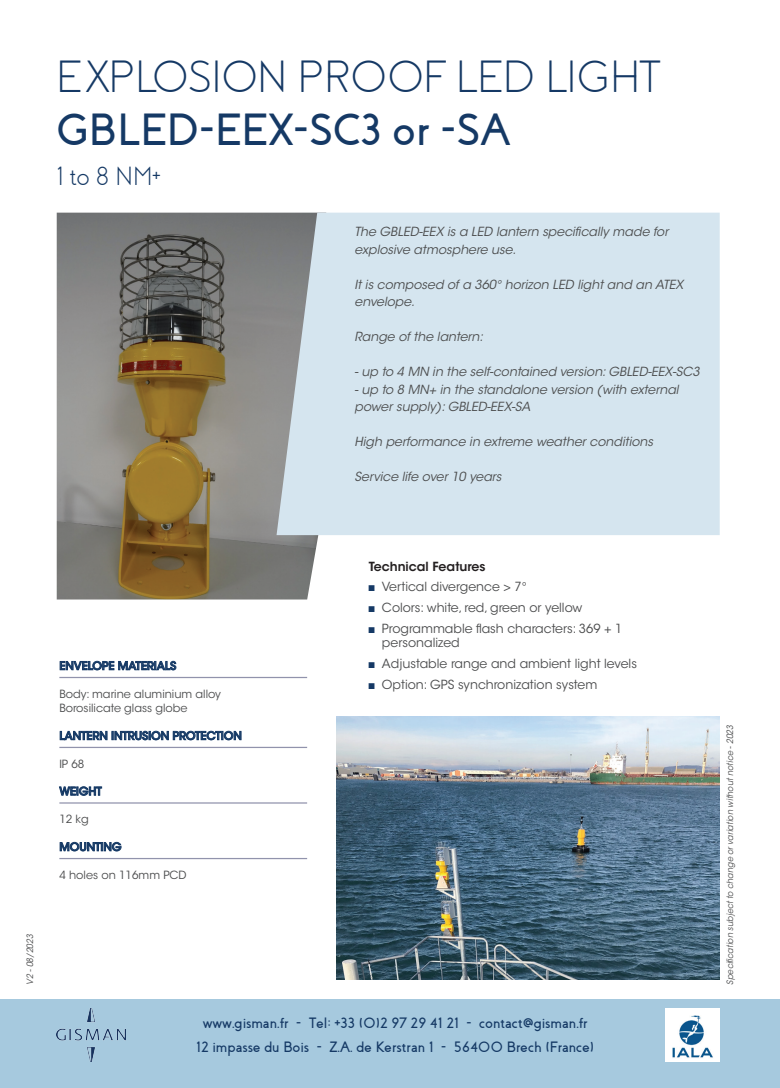
<style>
.page{position:relative;width:780px;height:1088px;background:#fff}
.page>*{position:absolute;margin:0;border:0;box-sizing:border-box;transform-origin:0 0}
.t1{font:300 45px "Coves";letter-spacing:.015em;color:#153965}
.t2{font:700 45px "Coves";color:#153965}
.t3{font:300 26.25px "Coves";color:#153965}
.t4{font:700 15px/23.9px "Coves";color:#153965;text-align:center}
.t5{font:italic 12.5px/17.5px "ITC Avant Garde Std";color:#4b4c4d}
.t6{font:12.5px/13.8px "ITC Avant Garde Std";color:#4b4c4d}
.t7{font:600 12.5px "ITC Avant Garde Std";color:#231f20}
.t8{font:11.25px/14.4px "ITC Avant Garde Std";color:#4b4c4d}
.t9{font:500 11.25px "ITC Avant Garde Std";color:#153965}
.t10{font:italic 8.75px "ITC Avant Garde Std";letter-spacing:-.005em;color:#4b4c4d;scale:.93 1}
.s1{font-family:"Arial Narrow";color:#153965}
</style>
<div class="page">
<img style="left:57px;top:213px;width:262px;height:386px">
<div style="left:276px;top:213px;width:443px;height:322px;background:#d5e5ef"></div>
<hr style="left:59px;top:677px;width:248px;height:1px;background:#9193ac">
<hr style="left:59px;top:747px;width:248px;height:1px;background:#9193ac">
<hr style="left:59px;top:802px;width:248px;height:1px;background:#9193ac">
<hr style="left:59px;top:858px;width:248px;height:1px;background:#9193ac">
<svg style="left:60px;top:661px;width:116px;height:9px"></svg>
<svg style="left:60px;top:731px;width:181px;height:9px"></svg>
<svg style="left:59px;top:786px;width:43px;height:10px"></svg>
<svg style="left:60px;top:842px;width:61px;height:9px"></svg>
<div style="left:0;top:999px;width:780px;height:89px;background:#a6c9de"></div>
<img style="left:57px;top:1008px;width:68px;height:53px">
<img style="left:665px;top:1008px;width:54px;height:53px">
<img style="left:337px;top:716px;width:382px;height:264px">
<h1 class="t1" style="left:57px;top:50px;width:602px">EXPLOSION PROOF LED LIGHT</h1>
<h1 class="t2" style="left:57px;top:104px;width:455px">GBLED-EEX-SC3 or -SA</h1>
<h2 class="t3" style="left:57px;top:161px;width:106px">1 to 8 NM+</h2>
<p class="t5" style="left:354px;top:223px;width:315px">The GBLED-EEX is a LED lantern specifically made for explosive atmosphere use.</p>
<p class="t5" style="left:354px;top:276px;width:330px">It is composed of a 360° horizon LED light and an ATEX envelope.</p>
<p class="t5" style="left:354px;top:328px;width:130px">Range of the lantern:</p>
<p class="t5" style="left:354px;top:363px;width:346px">- up to 4 MN in the self-contained version: GBLED-EEX-SC3</p>
<p class="t5" style="left:354px;top:381px;width:325px">- up to 8 MN+ in the standalone version (with external power supply): GBLED-EEX-SA</p>
<p class="t5" style="left:354px;top:433px;width:300px">High performance in extreme weather conditions</p>
<p class="t5" style="left:354px;top:468px;width:148px">Service life over 10 years</p>
<p class="t10" style="left:25px;top:984px;width:55px;rotate:-90deg">V2 - 08/2023</p>
<p class="t9" style="left:59px;top:659px;width:118px">ENVELOPE MATERIALS</p>
<p class="t8" style="left:59px;top:686px;width:163px">Body: marine aluminium alloy<br>Borosilicate glass globe</p>
<p class="t9" style="left:59px;top:729px;width:184px">LANTERN INTRUSION PROTECTION</p>
<p class="t8" style="left:59px;top:756px;width:27px">IP 68</p>
<p class="t9" style="left:59px;top:784px;width:44px">WEIGHT</p>
<p class="t8" style="left:59px;top:812px;width:31px">12 kg</p>
<p class="t9" style="left:59px;top:840px;width:64px">MOUNTI NG</p>
<p class="t8" style="left:59px;top:867px;width:129px">4 holes on 116mm PCD</p>
<p class="t7" style="left:369px;top:558px;width:118px">Technical Features</p>
<p class="t6" style="left:369px;top:580px;width:159px"><span class="s1">■</span> Vertical divergence &gt; 7°</p>
<p class="t6" style="left:369px;top:601px;width:215px"><span class="s1">■</span> Colors: white, red, green or yellow</p>
<p class="t6" style="left:382px;top:622px;width:242px;text-indent:-13px"><span class="s1">■</span> Programmable flash characters: 369 + 1 personalized</p>
<p class="t6" style="left:369px;top:656px;width:270px"><span class="s1">■</span> Adjustable range and ambient light levels</p>
<p class="t6" style="left:369px;top:678px;width:230px"><span class="s1">■</span> Option: GPS synchronization system</p>
<p class="t4" style="left:196px;top:1011px;width:399px">www.gisman.fr - Tel: +33 (0)2 97 29 41 21 - contact@gisman.fr<br>12 impasse du Bois - Z.A. de Kerstran 1 - 56400 Brech (France)</p>
<p class="t10" style="left:724px;top:984px;width:281px;rotate:-90deg">Specification subject to change or variation without notice - 2023</p>
</div>
